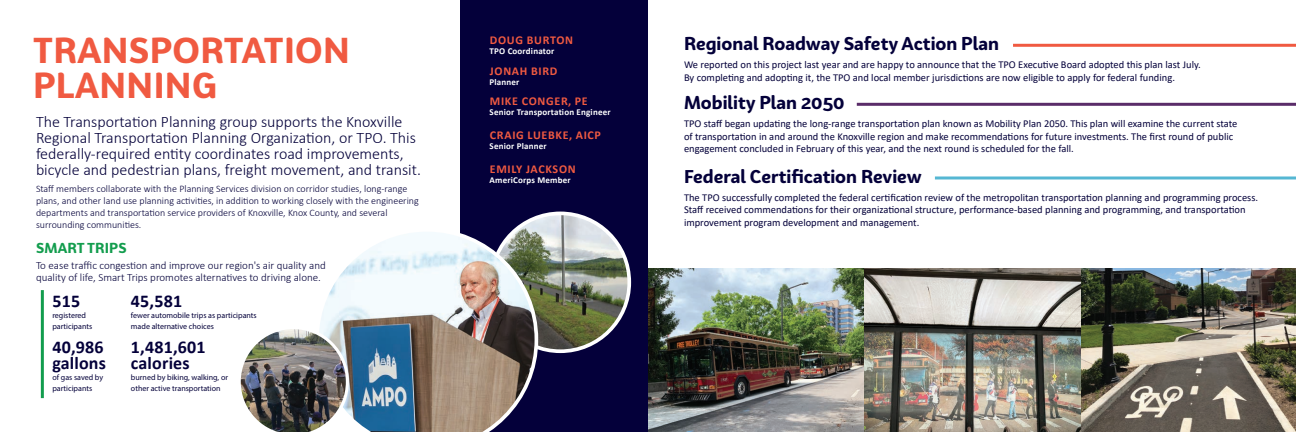
<style>
.page{position:relative;width:1296px;height:432px;background:#fff}
.page>*{position:absolute;margin:0;border:0;box-sizing:border-box;transform-origin:0 0}
.t1{font:700 35px/35px "Bw Surco";letter-spacing:.01em;color:#f05a41}
.t2{font:700 18px "Bw Surco";color:#04003a}
.t3{font:700 18px/16px "Calibri";letter-spacing:.01em;color:#04003a}
.t4{font:300 16px/16px "Calibri";color:#04003a}
.t5{font:700 14px "Bw Surco";letter-spacing:.01em;color:#139d4e}
.t6{font:700 12px "Calibri";letter-spacing:.06em;color:#f05a41}
.t7{font:300 11px/12px "Calibri";color:#04003a}
.t8{font:10.5px/12.6px "Calibri";color:#04003a}
.t9{font:300 10px/12px "Calibri";color:#04003a}
.t10{font:700 9px "Calibri";letter-spacing:.02em;color:#fff}
.t11{font:8px/11px "Myriad Pro";color:#04003a}
</style>
<div class="page">
<hr style="left:1013px;top:44px;width:283px;height:3px;background:#f05a41">
<hr style="left:857px;top:103px;width:439px;height:3px;background:#5a2c69">
<hr style="left:935px;top:176px;width:361px;height:3px;background:#55b7d3">
<img style="left:648px;top:268px;width:648px;height:164px">
<div style="left:460px;top:0;width:188px;height:432px;background:#04003a"></div>
<img style="left:515px;top:213px;width:114px;height:138px">
<div style="left:490px;top:212px;width:141px;height:141px;border:4px solid #fff;border-radius:50%"></div>
<img style="left:320px;top:228px;width:218px;height:204px">
<hr style="left:41px;top:290px;width:3px;height:108px;background:#139d4e">
<img style="left:240px;top:326px;width:109px;height:106px">
<h1 class="t1" style="left:33px;top:31px;width:318px">TRANSPORTATION<br>PLANNING</h1>
<p class="t4" style="left:36px;top:114px;width:386px">The Transportation Planning group supports the Knoxville Regional Transportation Planning Organization, or TPO. This federally-required entity coordinates road improvements, bicycle and pedestrian plans, freight movement, and transit.</p>
<p class="t9" style="left:36px;top:182px;width:384px">Staff members collaborate with the Planning Services division on corridor studies, long-range plans, and other land use planning activities, in addition to working closely with the engineering departments and transportation service providers of Knoxville, Knox County, and several surrounding communities.</p>
<h3 class="t5" style="left:36px;top:238px;width:92px">SMART TRIPS</h3>
<p class="t7" style="left:36px;top:259px;width:291px">To ease traffic congestion and improve our region's air quality and quality of life, Smart Trips promotes alternatives to driving alone.</p>
<h2 class="t3" style="left:52px;top:293px;width:29px">515</h2>
<p class="t11" style="left:52px;top:310px;width:41px">registered participants</p>
<h2 class="t3" style="left:52px;top:339px;width:55px">40,986 gallons</h2>
<p class="t11" style="left:52px;top:372px;width:52px">of gas saved by participants</p>
<h2 class="t3" style="left:131px;top:293px;width:53px">45,581</h2>
<p class="t11" style="left:131px;top:310px;width:127px">fewer automobile trips as participants made alternative choices</p>
<h2 class="t3" style="left:131px;top:339px;width:76px">1,481,601 calories</h2>
<p class="t11" style="left:131px;top:372px;width:99px">burned by biking, walking, or other active transportation</p>
<p class="t6" style="left:490px;top:32px;width:85px">DOUG BURTON</p>
<p class="t10" style="left:490px;top:45px;width:66px">TPO Coordinator</p>
<p class="t6" style="left:490px;top:62px;width:69px">JONAH BIRD</p>
<p class="t10" style="left:490px;top:75px;width:31px">Planner</p>
<p class="t6" style="left:490px;top:93px;width:99px">MIKE CONGER, PE</p>
<p class="t10" style="left:490px;top:106px;width:123px">Senior Transportation Engineer</p>
<p class="t6" style="left:490px;top:127px;width:113px">CRAIG LUEBKE, AICP</p>
<p class="t10" style="left:490px;top:140px;width:59px">Senior Planner</p>
<p class="t6" style="left:490px;top:160px;width:87px">EMILY JACKSON</p>
<p class="t10" style="left:490px;top:173px;width:83px">AmeriCorps Member</p>
<h2 class="t2" style="left:684px;top:31px;width:317px">Regional Roadway Safety Action Plan</h2>
<p class="t8" style="left:684px;top:58px;width:518px">We reported on this project last year and are happy to announce that the TPO Executive Board adopted this plan last July.<br>By completing and adopting it, the TPO and local member jurisdictions are now eligible to apply for federal funding.</p>
<p class="t8" style="left:684px;top:117px;width:555px">TPO staff began updating the long-range transportation plan known as Mobility Plan 2050. This plan will examine the current state of transportation in and around the Knoxville region and make recommendations for future investments. The first round of public engagement concluded in February of this year, and the next round is scheduled for the fall.</p>
<p class="t8" style="left:684px;top:191px;width:576px">The TPO successfully completed the federal certification review of the metropolitan transportation planning and programming process.<br>Staff received commendations for their organizational structure, performance-based planning and programming, and transportation improvement program development and management.</p>
<h2 class="t2" style="left:684px;top:90px;width:162px">Mobility Plan 2050</h2>
<h2 class="t2" style="left:684px;top:164px;width:239px">Federal Certification Review</h2>
</div>
